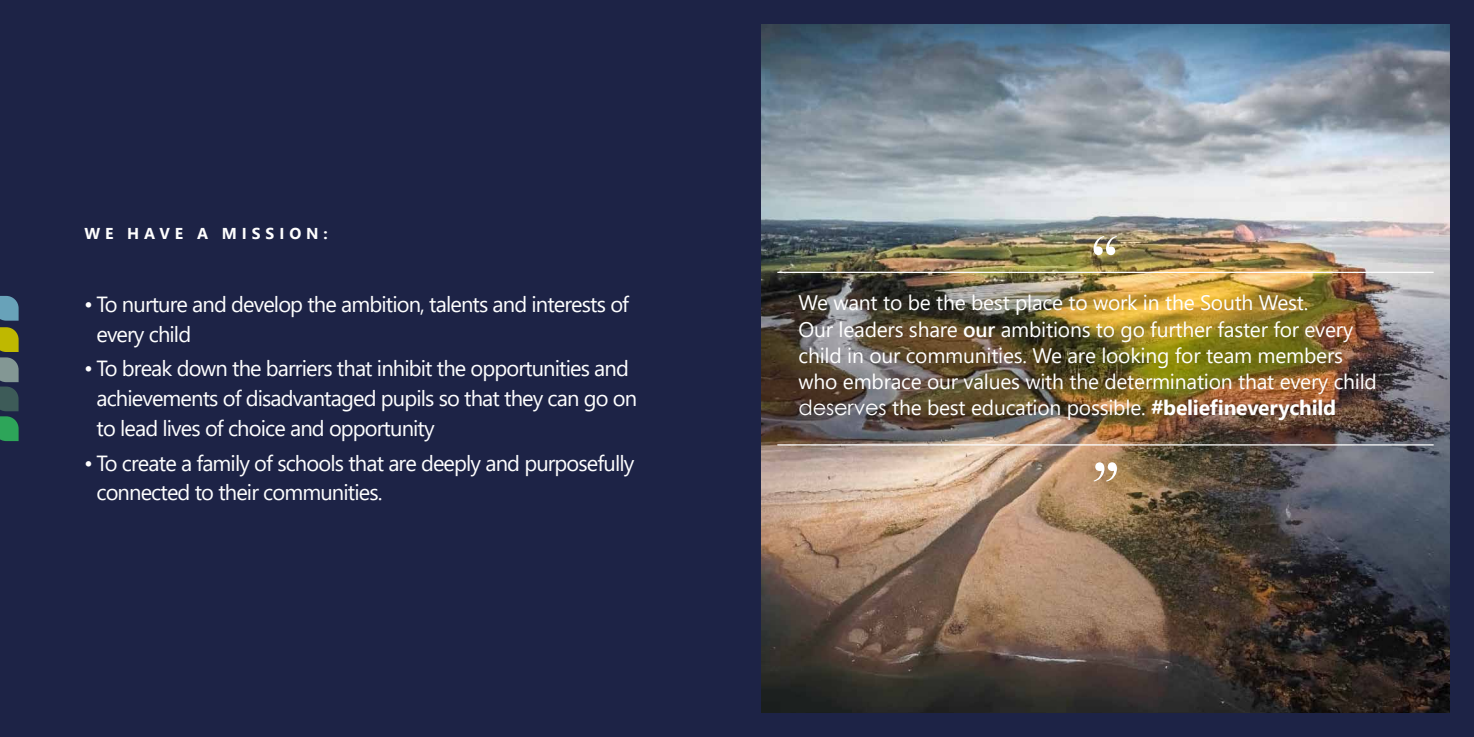
<style>
.page{position:relative;width:1474px;height:737px;background:#fff}
.page>*{position:absolute;margin:0;border:0;box-sizing:border-box;transform-origin:0 0}
.t1{font:21.88px/29.8px "Segoe UI";letter-spacing:-.04em;color:#fff}
.t2{font:21px/26.2px "Segoe UI";letter-spacing:-.01em;color:#fff}
.t3{font:700 15.75px "Segoe UI";letter-spacing:.315em;color:#fff}
.s1{font-weight:600}
.s2{font-family:"Century Gothic"}
.s3{font-weight:700}
</style>
<div class="page">
<div style="left:0;top:0;width:1473px;height:737px;background:#1d2346"></div>
<svg style="left:0;top:296px;width:19px;height:25px"></svg>
<svg style="left:0;top:327px;width:19px;height:114px"></svg>
<img style="left:761px;top:25px;width:688px;height:687px">
<svg style="left:1093px;top:236px;width:23px;height:19px"></svg>
<hr style="left:777px;top:272px;width:656px;height:1px;background:#fff">
<hr style="left:777px;top:444px;width:656px;height:1px;background:#fff">
<svg style="left:1093px;top:462px;width:23px;height:19px"></svg>
<p class="t3" style="left:84px;top:218px;width:245px">WE HAVE A MISSION:</p>
<p class="t1" style="left:96px;top:287px;width:534px;text-indent:-12px">• To nurture and develop the ambition, talents and interests of every child</p>
<p class="t1" style="left:96px;top:352px;width:542px;text-indent:-12px">• To break down the barriers that inhibit the opportunities and achievements of disadvantaged pupils so that they can go on to lead lives of choice and opportunity</p>
<p class="t1" style="left:96px;top:446px;width:539px;text-indent:-12px">• To create a family of schools that are deeply and purposefully connected to their communities.</p>
<p class="t2" style="left:798px;top:288px;width:580px">We want to be the best place to work in the South West.<br>Our leaders share <span class="s1">our</span> ambitions to go further faster for every child in our communities. We are looking for team members who embrace our values with the determination that every child <span class="s2">deserves</span> the best education possible. <span class="s3">#beliefineverychild</span></p>
</div>
